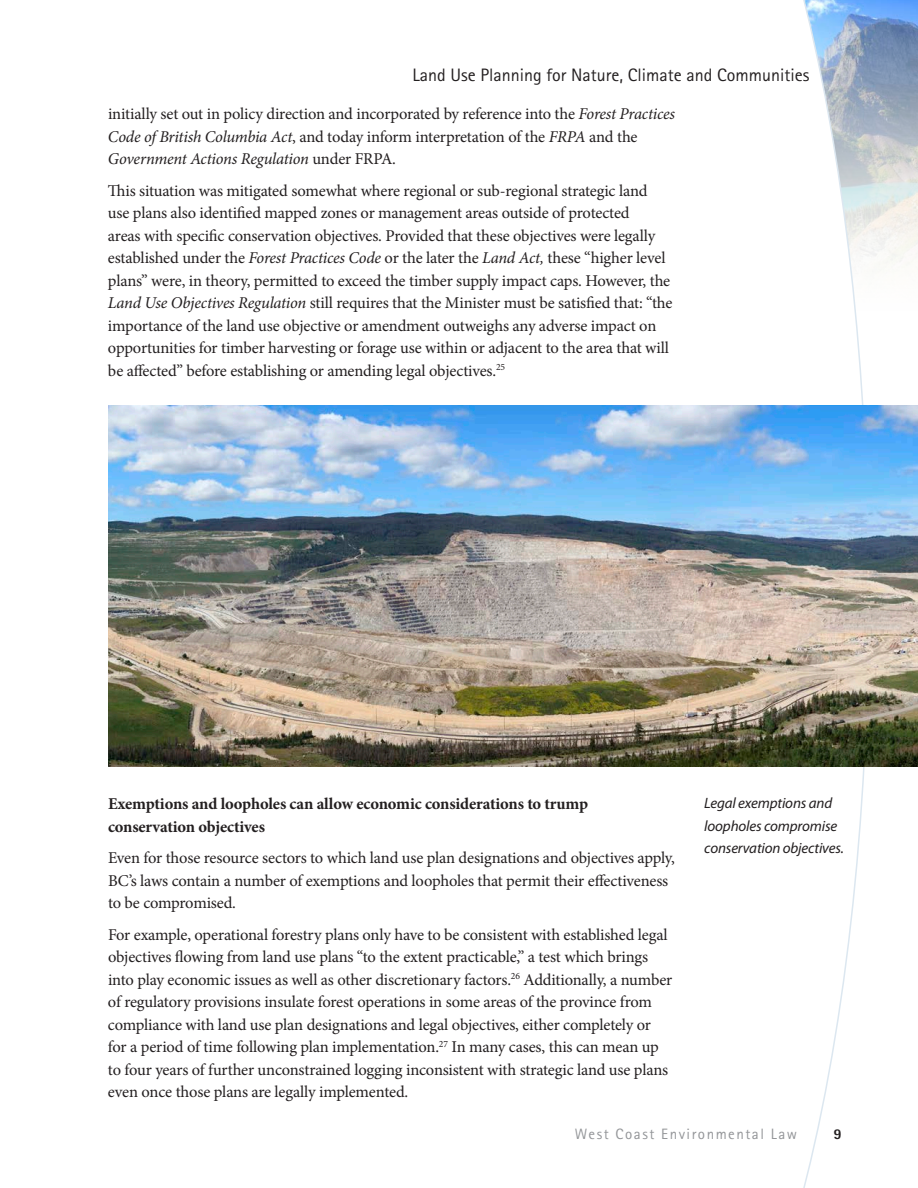
<style>
.page{position:relative;width:918px;height:1188px;background:#fff}
.page>*{position:absolute;margin:0;border:0;box-sizing:border-box;transform-origin:0 0}
.t1{font:18px "Rotis Sans Serif";color:#231f20}
.t2{font:16.5px/22.5px "Minion Pro";letter-spacing:-.01em;color:#231f20}
.Heading_3{font:700 16.5px/22.5px "Minion Pro";letter-spacing:-.01em;color:#231f20}
.t3{font:italic 15px/22.5px "Myriad Pro";letter-spacing:-.01em;color:#231f20}
.t4{font:15px "Rotis Sans Serif";letter-spacing:.1em;color:#939598}
.t5{font:800 15px "Rotis Sans Serif";color:#231f20}
.s1{font-style:italic}
</style>
<div class="page">
<img style="left:892px;top:0;width:26px;height:264px">
<svg style="left:796px;top:0;width:96px;height:1188px"></svg>
<img style="left:108px;top:405px;width:810px;height:361px">
<p class="t1" style="left:413px;top:64px;width:398px">Land Use Planning for Nature, Climate and Communities</p>
<p class="t2" style="left:108px;top:103px;width:569px">initially set out in policy direction and incorporated by reference into the <span class="s1">Forest Practices<br>Code of British Columbia Act</span>, and today inform interpretation of the <span class="s1">FRPA</span> and the<br><span class="s1">Government Actions Regulation</span> under FRPA.</p>
<p class="t2" style="left:108px;top:179px;width:566px">This situation was mitigated somewhat where regional or sub-regional strategic land use plans also identified mapped zones or management areas outside of protected<br>areas with specific conservation objectives. Provided that these objectives were legally established under the <span class="s1">Forest Practices Code</span> or the later the <span class="s1">Land Act,</span> these “higher level plans” were, in theory, permitted to exceed the timber supply impact caps. However, the <span class="s1">Land Use Objectives Regulation</span> still requires that the Minister must be satisfied that: “the importance of the land use objective or amendment outweighs any adverse impact on opportunities for timber harvesting or forage use within or adjacent to the area that will be affected” before establishing or amending legal objectives.<sup>25</sup></p>
<p class="Heading_3" style="left:108px;top:792px;width:482px">Exemptions and loopholes can allow economic considerations to trump conservation objectives</p>
<p class="t2" style="left:108px;top:847px;width:568px">Even for those resource sectors to which land use plan designations and objectives apply,<br>BC’s laws contain a number of exemptions and loopholes that permit their effectiveness to be compromised.</p>
<p class="t2" style="left:108px;top:923px;width:566px">For example, operational forestry plans only have to be consistent with established legal objectives flowing from land use plans “to the extent practicable,” a test which brings into play economic issues as well as other discretionary factors.<sup>26</sup> Additionally, a number of regulatory provisions insulate forest operations in some areas of the province from compliance with land use plan designations and legal objectives, either completely or for a period of time following plan implementation.<sup>27</sup> In many cases, this can mean up to four years of further unconstrained logging inconsistent with strategic land use plans even once those plans are legally implemented.</p>
<p class="t3" style="left:704px;top:792px;width:141px">Legal exemptions and loopholes compromise conservation objectives.</p>
<p class="t4" style="left:575px;top:1125px;width:224px">West Coast Environmental Law</p>
<p class="t5" style="left:833px;top:1125px;width:10px">9</p>
</div>
